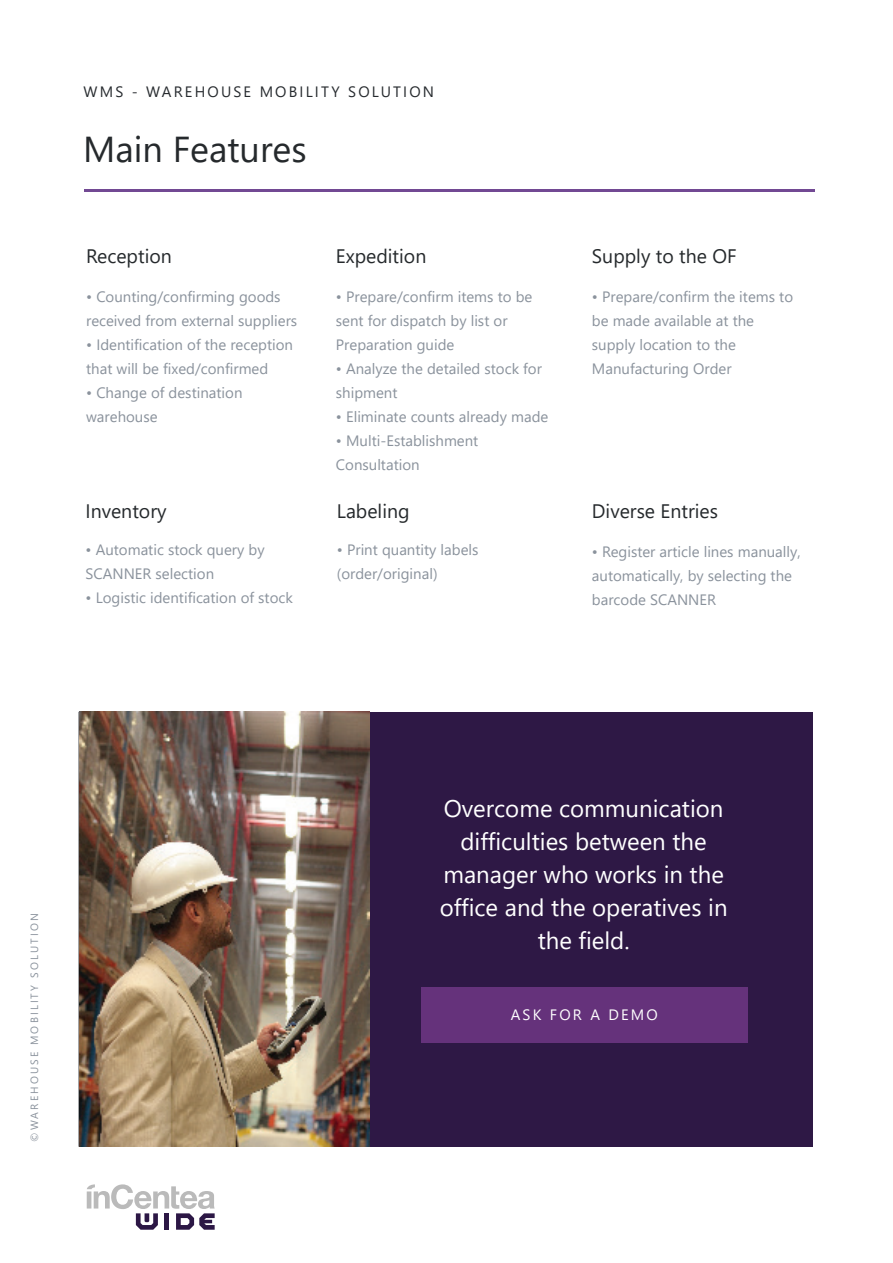
<style>
.page{position:relative;width:893px;height:1263px;background:#fff}
.page>*{position:absolute;margin:0;border:0;box-sizing:border-box;transform-origin:0 0}
.t1{font:36px "Segoe UI";color:#25292c}
.t2{font:24px/33px "Segoe UI";color:#fff;text-align:center}
.t3{font:19.5px "Segoe UI";color:#25292c}
.t4{font:15px/24px "Segoe UI";color:#8a929c}
.t5{font:15px "Segoe UI";letter-spacing:.145em;color:#262a2e}
.t6{font:15px "Segoe UI";letter-spacing:.145em;color:#fff}
.t7{font:10.5px "Segoe UI";letter-spacing:.2em;color:#8b939d}
</style>
<div class="page">
<div style="left:80px;top:712px;width:733px;height:434px;background:#2e1845"></div>
<div style="left:421px;top:987px;width:327px;height:55px;background:#65327b"></div>
<hr style="left:84px;top:189px;width:730px;height:2px;background:#724993">
<img style="left:80px;top:712px;width:289px;height:434px">
<svg style="left:87px;top:1184px;width:128px;height:46px"></svg>
<hr style="left:165px;top:1213px;width:4px;height:17px;background:#2c1745">
<p class="t5" style="left:84px;top:78px;width:352px">WMS - WAREHOUSE MOBILITY SOLUTION</p>
<h1 class="t1" style="left:83px;top:115px;width:225px">Main Features</h1>
<h3 class="t3" style="left:86px;top:238px;width:87px">Reception</h3>
<h3 class="t3" style="left:336px;top:238px;width:92px">Expedition</h3>
<p class="t4" style="left:86px;top:284px;width:213px">• Counting/confirming goods received from external suppliers</p>
<p class="t4" style="left:86px;top:332px;width:208px">• Identification of the reception that will be fixed/confirmed</p>
<p class="t4" style="left:86px;top:380px;width:158px">• Change of destination warehouse</p>
<h3 class="t3" style="left:86px;top:493px;width:83px">Inventory</h3>
<p class="t4" style="left:86px;top:536px;width:181px">• Automatic stock query by<br>SCANNER selection</p>
<p class="t4" style="left:86px;top:584px;width:209px">• Logistic identification of stock</p>
<p class="t4" style="left:336px;top:284px;width:198px">• Prepare/confirm items to be sent for dispatch by list or<br>Preparation guide</p>
<p class="t4" style="left:336px;top:356px;width:208px">• Analyze the detailed stock for shipment</p>
<p class="t4" style="left:336px;top:404px;width:214px">• Eliminate counts already made</p>
<p class="t4" style="left:336px;top:428px;width:144px">• Multi-Establishment<br>Consultation</p>
<h3 class="t3" style="left:337px;top:493px;width:74px">Labeling</h3>
<p class="t4" style="left:337px;top:536px;width:143px">• Print quantity labels (order/original)</p>
<h3 class="t3" style="left:592px;top:238px;width:146px">Supply to the OF</h3>
<p class="t4" style="left:592px;top:284px;width:203px">• Prepare/confirm the items to be made available at the supply location to the<br>Manufacturing Order</p>
<h3 class="t3" style="left:592px;top:493px;width:128px">Diverse Entries</h3>
<p class="t4" style="left:592px;top:538px;width:210px">• Register article lines manually, automatically, by selecting the barcode SCANNER</p>
<p class="t7" style="left:24px;top:1141px;width:229px;rotate:-90deg">©WAREHOUSE MOBILITY SOLUTION</p>
<h2 class="t2" style="left:440px;top:789px;width:289px">Overcome communication difficulties between the manager who works in the office and the operatives in the field.</h2>
<p class="t6" style="left:511px;top:1000px;width:149px">ASK FOR A DEMO</p>
</div>
